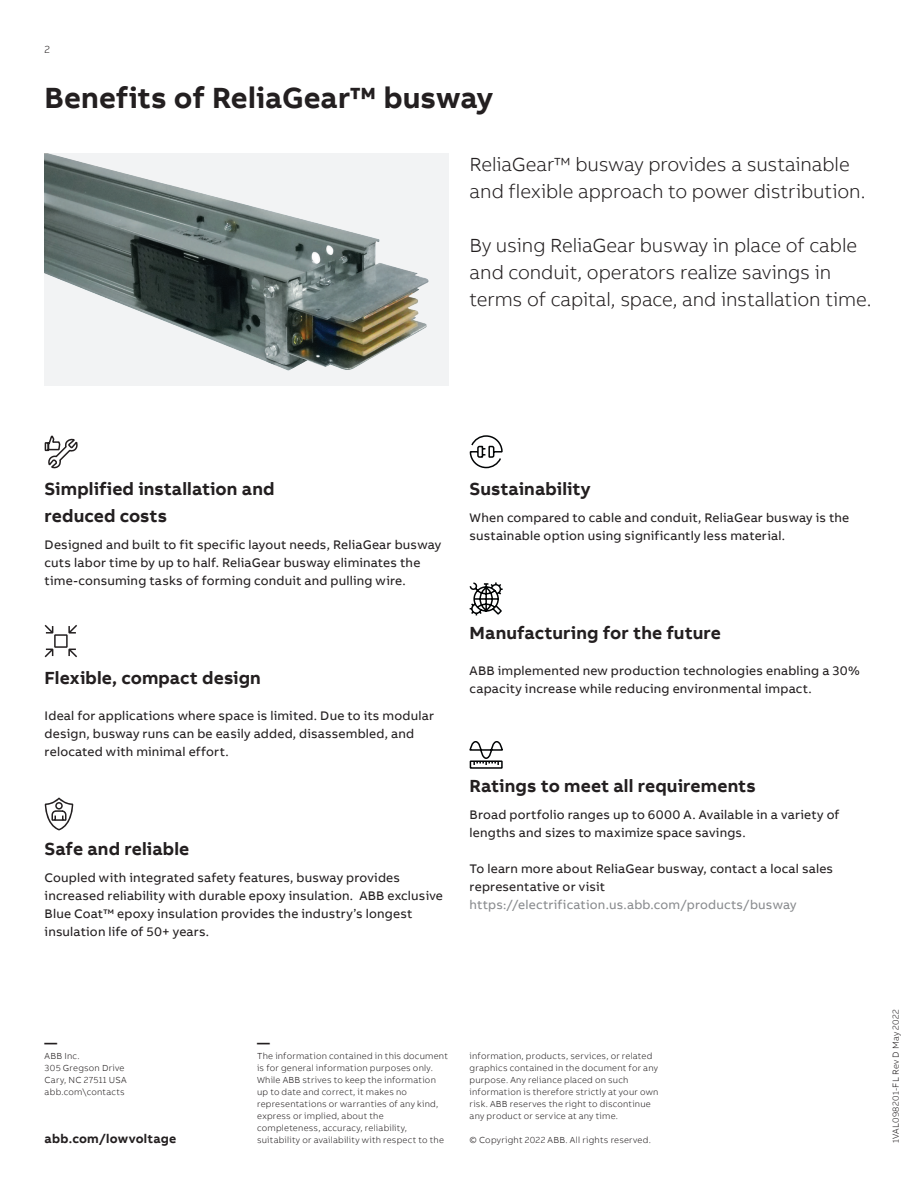
<style>
.page{position:relative;width:918px;height:1188px;background:#fff}
.page>*{position:absolute;margin:0;border:0;box-sizing:border-box;transform-origin:0 0}
.Headline_M_20pt_24pt{font:700 30px "AB Bvoice";color:#231f20}
.Lead_13pt_18pt{font:300 19.5px/27px "AB Bvoice";letter-spacing:-.005em;color:#231f20}
.Copytext_8_5pt_12pt{font:700 18px "AB Bvoice";letter-spacing:.005em;color:#231f20}
.Copytext_8_5pt_12pt-2{font:12.75px/18px "AB Bvoice";letter-spacing:.015em;color:#231f20}
.Copytext_8_5pt_12pt-3{font:12.75px "AB Bvoice";letter-spacing:.015em;color:#8a8c8f}
.Contact_8_5pt_12pt{font:700 12.75px "AB Bvoice";letter-spacing:.02em;color:#231f20}
.t1{font:300 10.5px "AB Bvoice";color:#231f20}
.Additional_Informati{font:300 9px/12px "AB Bvoice";letter-spacing:.025em;color:#231f20}
</style>
<div class="page">
<svg style="left:469px;top:435px;width:34px;height:34px"></svg>
<svg style="left:45px;top:436px;width:32px;height:32px"></svg>
<svg style="left:45px;top:798px;width:28px;height:32px"></svg>
<img style="left:45px;top:153px;width:404px;height:233px">
<svg style="left:45px;top:625px;width:32px;height:32px"></svg>
<svg style="left:470px;top:582px;width:33px;height:34px"></svg>
<svg style="left:469px;top:741px;width:34px;height:28px"></svg>
<p class="t1" style="left:45px;top:43px;width:7px">2</p>
<p class="Headline_M_20pt_24pt" style="left:45px;top:78px;width:450px">Benefits of ReliaGear™ busway</p>
<p class="Lead_13pt_18pt" style="left:470px;top:151px;width:397px">ReliaGear™ busway provides a sustainable and flexible approach to power distribution.</p>
<p class="Lead_13pt_18pt" style="left:470px;top:232px;width:403px">By using ReliaGear busway in place of cable and conduit, operators realize savings in terms of capital, space, and installation time.</p>
<p class="Copytext_8_5pt_12pt" style="left:45px;top:477px;width:231px">Simplified installation and</p>
<p class="Copytext_8_5pt_12pt" style="left:45px;top:504px;width:124px">reduced costs</p>
<p class="Copytext_8_5pt_12pt-2" style="left:45px;top:535px;width:398px">Designed and built to fit specific layout needs, ReliaGear busway cuts labor time by up to half. ReliaGear busway eliminates the time-consuming tasks of forming conduit and pulling wire.</p>
<p class="Copytext_8_5pt_12pt" style="left:45px;top:666px;width:218px">Flexible, compact design</p>
<p class="Copytext_8_5pt_12pt-2" style="left:45px;top:706px;width:391px">Ideal for applications where space is limited. Due to its modular design, busway runs can be easily added, disassembled, and relocated with minimal effort.</p>
<p class="Copytext_8_5pt_12pt" style="left:45px;top:837px;width:146px">Safe and reliable</p>
<p class="Copytext_8_5pt_12pt-2" style="left:45px;top:868px;width:400px">Coupled with integrated safety features, busway provides increased reliability with durable epoxy insulation. ABB exclusive Blue Coat™ epoxy insulation provides the industry’s longest insulation life of 50+ years.</p>
<p class="Copytext_8_5pt_12pt" style="left:470px;top:477px;width:123px">Sustainability</p>
<p class="Copytext_8_5pt_12pt-2" style="left:470px;top:508px;width:381px">When compared to cable and conduit, ReliaGear busway is the sustainable option using significantly less material.</p>
<p class="Copytext_8_5pt_12pt" style="left:470px;top:621px;width:253px">Manufacturing for the future</p>
<p class="Copytext_8_5pt_12pt-2" style="left:470px;top:661px;width:392px">ABB implemented new production technologies enabling a 30% capacity increase while reducing environmental impact.</p>
<p class="Copytext_8_5pt_12pt" style="left:470px;top:774px;width:288px">Ratings to meet all requirements</p>
<p class="Copytext_8_5pt_12pt-2" style="left:470px;top:805px;width:371px">Broad portfolio ranges up to 6000 A. Available in a variety of lengths and sizes to maximize space savings.</p>
<p class="Copytext_8_5pt_12pt-2" style="left:470px;top:859px;width:365px">To learn more about ReliaGear busway, contact a local sales representative or visit</p>
<p class="Copytext_8_5pt_12pt-3" style="left:470px;top:897px;width:329px">https://electrification.us.abb.com/products/busway</p>
<p class="Contact_8_5pt_12pt" style="left:45px;top:1034px;width:14px">—</p>
<p class="Additional_Informati" style="left:45px;top:1049px;width:37px">ABB Inc.</p>
<p class="Additional_Informati" style="left:45px;top:1061px;width:81px">305 Gregson Drive</p>
<p class="Additional_Informati" style="left:45px;top:1073px;width:84px">Cary, NC 27511 USA</p>
<p class="Additional_Informati" style="left:45px;top:1085px;width:82px">abb.com\contacts</p>
<p class="Contact_8_5pt_12pt" style="left:257px;top:1034px;width:14px">—</p>
<p class="Additional_Informati" style="left:257px;top:1049px;width:192px">The information contained in this document is for general information purposes only.<br>While ABB strives to keep the information up to date and correct, it makes no representations or warranties of any kind, express or implied, about the completeness, accuracy, reliability,</p>
<p class="Contact_8_5pt_12pt" style="left:45px;top:1131px;width:133px">abb.com/lowvoltage</p>
<p class="Additional_Informati" style="left:257px;top:1133px;width:188px">suitability or availability with respect to the</p>
<p class="Additional_Informati" style="left:470px;top:1049px;width:190px">information, products, services, or related graphics contained in the document for any purpose. Any reliance placed on such information is therefore strictly at your own risk. ABB reserves the right to discontinue any product or service at any time.</p>
<p class="Additional_Informati" style="left:470px;top:1133px;width:183px">© Copyright 2022 ABB. All rights reserved.</p>
<p class="Additional_Informati" style="left:890px;top:1143px;width:136px;rotate:-90deg">1VAL098201-FL Rev D May 2022</p>
</div>
